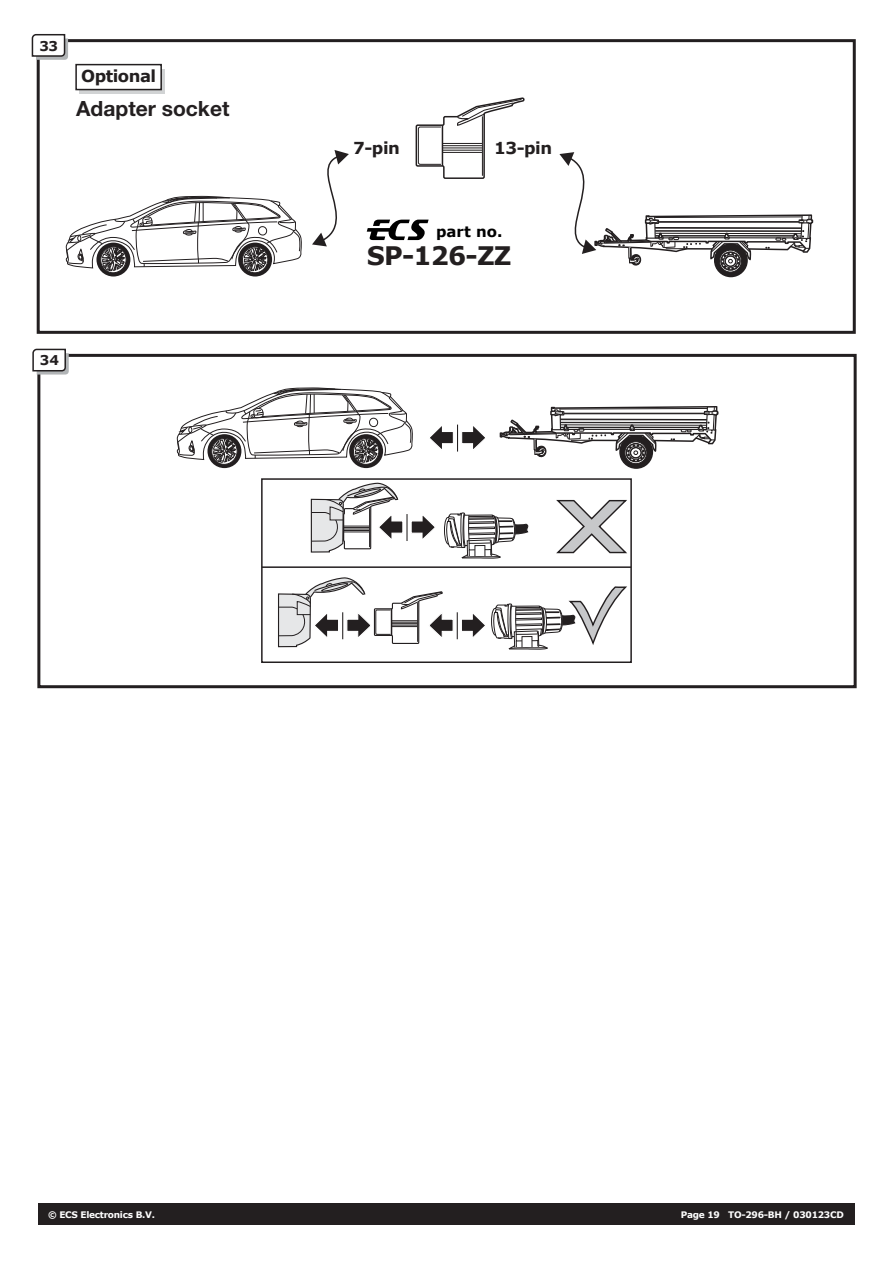
<style>
.page{position:relative;width:893px;height:1263px;background:#fff}
.page>*{position:absolute;margin:0;border:0;box-sizing:border-box;transform-origin:0 0}
.t1{font:700 25.5px "Verdana";letter-spacing:-.03em;color:#231f20}
.t2{font:700 21px "Helvetica Neue";color:#231f20}
.t3{font:700 16.5px "Verdana";letter-spacing:-.03em;color:#231f20}
.t4{font:700 15px "Verdana";color:#000}
.t5{font:700 13.5px "Verdana";color:#231f20}
.t6{font:700 9px "Verdana";letter-spacing:-.03em;color:#fff}
</style>
<div class="page">
<div style="left:38px;top:1203px;width:817px;height:21px;background:#231f20"></div>
<div style="left:37px;top:39px;width:819px;height:295px;border:3px solid #231f20"></div>
<svg style="left:31px;top:34px;width:37px;height:26px"></svg>
<svg style="left:176px;top:330px;width:543px;height:4px;background:#595657"></svg>
<svg style="left:37px;top:353px;width:820px;height:336px"></svg>
<svg style="left:32px;top:348px;width:37px;height:27px"></svg>
<div style="left:80px;top:69px;width:85px;height:25px;background:linear-gradient(to right,#d1d3d4,#d1d3d4)"></div>
<div style="left:75px;top:64px;width:87px;height:26px;background:#fff;border:2px solid #231f20"></div>
<div style="left:238px;top:243px;width:34px;height:33px;background:#231f20;border-radius:50%"></div>
<div style="left:96px;top:243px;width:34px;height:33px;background:#231f20;border-radius:50%"></div>
<svg style="left:65px;top:150px;width:284px;height:123px"></svg>
<svg style="left:559px;top:152px;width:255px;height:126px"></svg>
<svg style="left:415px;top:39px;width:110px;height:1186px"></svg>
<hr style="left:442px;top:125px;width:1px;height:41px;background:#231f20">
<hr style="left:482px;top:116px;width:1px;height:60px;background:#231f20">
<svg style="left:456px;top:99px;width:66px;height:27px"></svg>
<hr style="left:442px;top:143px;width:40px;height:1px;background:#231f20">
<hr style="left:442px;top:145px;width:40px;height:1px;background:#231f20">
<hr style="left:442px;top:148px;width:40px;height:1px;background:#231f20">
<hr style="left:442px;top:150px;width:40px;height:1px;background:#231f20">
<hr style="left:442px;top:152px;width:40px;height:1px;background:#231f20">
<svg style="left:418px;top:127px;width:23px;height:38px"></svg>
<svg style="left:367px;top:220px;width:62px;height:20px"></svg>
<h3 class="t5" style="left:39px;top:37px;width:20px">33</h3>
<h3 class="t3" style="left:81px;top:65px;width:77px">Optional</h3>
<h2 class="t2" style="left:76px;top:92px;width:155px">Adapter socket</h2>
<h3 class="t5" style="left:40px;top:351px;width:21px">34</h3>
<h3 class="t3" style="left:353px;top:136px;width:48px">7-pin</h3>
<h3 class="t3" style="left:494px;top:136px;width:59px">13-pin</h3>
<h3 class="t4" style="left:436px;top:221px;width:68px">part no.</h3>
<h1 class="t1" style="left:367px;top:238px;width:146px">SP-126-ZZ</h1>
<p class="t6" style="left:48px;top:1208px;width:108px">© ECS Electronics B.V.</p>
<p class="t6" style="left:681px;top:1208px;width:164px">Page 19 TO-296-BH / 030123CD</p>
</div>
